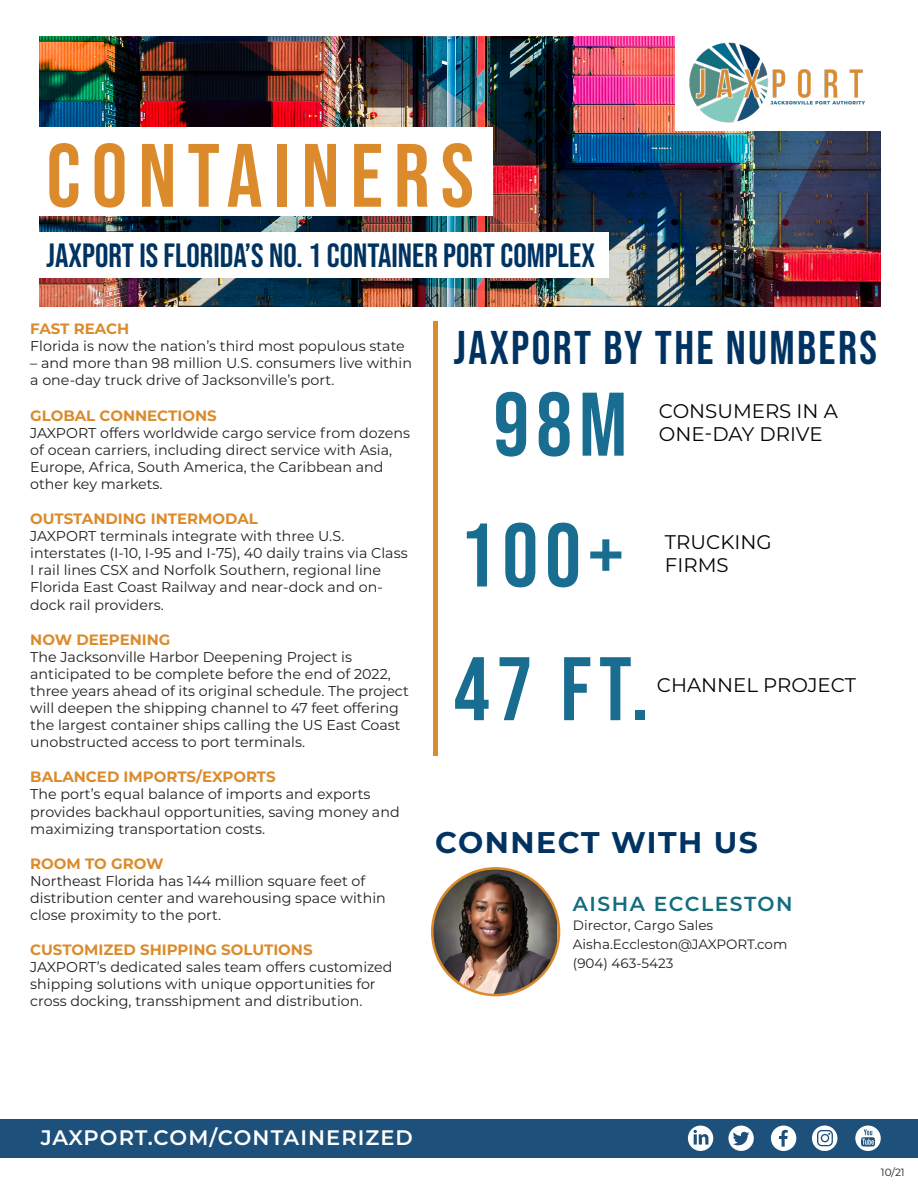
<style>
.page{position:relative;width:918px;height:1188px;background:#fff}
.page>*{position:absolute;margin:0;border:0;box-sizing:border-box;transform-origin:0 0}
.t1{font:90px "Bebas Neue";letter-spacing:.075em;color:#186d91}
.t2{font:89.7px "Bebas Neue";letter-spacing:.12em;color:#db8b2c}
.t3{font:47.1px "Bebas Neue";letter-spacing:.05em;color:#003361}
.t4{font:33.45px "Bebas Neue";color:#003361}
.t5{font:700 29.85px "Montserrat";letter-spacing:.05em;color:#003361}
.t6{font:600 21px "Montserrat";letter-spacing:.05em;color:#fff}
.t7{font:600 20.25px "Montserrat";letter-spacing:.075em;color:#116d7c}
.t8{font:19.65px "Montserrat";color:#040503}
.t9{font:700 15px "Montserrat";color:#db8b2c}
.t10{font:14.25px/17.1px "Montserrat";color:#231f20}
.t11{font:13.5px "Montserrat";color:#231f20}
.t12{font:10.5px "Montserrat";color:#231f20}
</style>
<div class="page">
<img style="left:39px;top:131px;width:842px;height:176px">
<img style="left:39px;top:37px;width:578px;height:265px">
<img style="left:370px;top:37px;width:331px;height:233px">
<img style="left:699px;top:131px;width:175px;height:135px">
<div style="left:0;top:127px;width:492px;height:88px;background:#fff"></div>
<div style="left:0;top:232px;width:608px;height:45px;background:#fff"></div>
<div style="left:433px;top:322px;width:5px;height:434px;background:#db8b2c"></div>
<div style="left:0;top:1120px;width:918px;height:38px;background:#1d507a"></div>
<div style="left:688px;top:1126px;width:25px;height:25px;background:#fff;border-radius:50%"></div>
<svg style="left:694px;top:1130px;width:14px;height:15px"></svg>
<div style="left:728px;top:1126px;width:26px;height:25px;background:#fff;border-radius:50%"></div>
<svg style="left:733px;top:1132px;width:16px;height:13px"></svg>
<div style="left:771px;top:1126px;width:25px;height:25px;background:#fff;border-radius:50%"></div>
<svg style="left:779px;top:1130px;width:9px;height:17px"></svg>
<div style="left:812px;top:1126px;width:25px;height:25px;background:#fff;border-radius:50%"></div>
<div style="left:817px;top:1130px;width:16px;height:16px;border:1px solid #1d507a;border-radius:4px"></div>
<div style="left:821px;top:1134px;width:8px;height:8px;border:1px solid #1d507a;border-radius:50%"></div>
<div style="left:855px;top:1126px;width:26px;height:25px;background:#fff;border-radius:50%"></div>
<svg style="left:861px;top:1129px;width:14px;height:18px"></svg>
<div style="left:675px;top:21px;width:243px;height:110px;background:#fff"></div>
<img style="left:689px;top:42px;width:176px;height:81px">
<img style="left:432px;top:868px;width:125px;height:127px">
<div style="left:431px;top:867px;width:129px;height:129px;border:3px solid #db8b2c;border-radius:50%"></div>
<p class="t2" style="left:46px;top:125px;width:429px">CONTAINERS</p>
<p class="t4" style="left:46px;top:237px;width:550px">JAXPORT IS FLORIDA’S NO. 1 CONTAINER PORT COMPLEX</p>
<p class="t9" style="left:30px;top:318px;width:101px">FAST REACH</p>
<p class="t10" style="left:30px;top:337px;width:376px">Florida is now the nation’s third most populous state</p>
<p class="t10" style="left:30px;top:354px;width:383px">– and more than 98 million U.S. consumers live within a one-day truck drive of Jacksonville’s port.</p>
<p class="t9" style="left:30px;top:404px;width:188px">GLOBAL CONNECTIONS</p>
<p class="t10" style="left:30px;top:424px;width:381px">JAXPORT offers worldwide cargo service from dozens of ocean carriers, including direct service with Asia, Europe, Africa, South America, the Caribbean and other key markets.</p>
<p class="t9" style="left:30px;top:508px;width:229px">OUTSTANDING INTERMODAL</p>
<p class="t10" style="left:30px;top:527px;width:379px">JAXPORT terminals integrate with three U.S. interstates (I-10, I-95 and I-75), 40 daily trains via Class I rail lines CSX and Norfolk Southern, regional line Florida East Coast Railway and near-dock and on&shy;dock rail providers.</p>
<p class="t9" style="left:30px;top:629px;width:142px">NOW DEEPENING</p>
<p class="t10" style="left:30px;top:648px;width:380px">The Jacksonville Harbor Deepening Project is anticipated to be complete before the end of 2022, three years ahead of its original schedule. The project will deepen the shipping channel to 47 feet offering the largest container ships calling the US East Coast unobstructed access to port terminals.</p>
<p class="t9" style="left:30px;top:766px;width:247px">BALANCED IMPORTS/EXPORTS</p>
<p class="t10" style="left:30px;top:785px;width:371px">The port’s equal balance of imports and exports provides backhaul opportunities, saving money and maximizing transportation costs.</p>
<p class="t9" style="left:30px;top:853px;width:135px">ROOM TO GROW</p>
<p class="t10" style="left:30px;top:872px;width:357px">Northeast Florida has 144 million square feet of distribution center and warehousing space within close proximity to the port.</p>
<p class="t9" style="left:30px;top:939px;width:284px">CUSTOMIZED SHIPPING SOLUTIONS</p>
<p class="t10" style="left:30px;top:958px;width:364px">JAXPORT’s dedicated sales team offers customized shipping solutions with unique opportunities for cross docking, transshipment and distribution.</p>
<p class="t3" style="left:454px;top:321px;width:425px">JAXPORT BY THE NUMBERS</p>
<p class="t1" style="left:493px;top:374px;width:135px">98M</p>
<p class="t1" style="left:460px;top:504px;width:166px">100+</p>
<p class="t8" style="left:659px;top:397px;width:181px">CONSUMERS IN A</p>
<p class="t8" style="left:659px;top:421px;width:165px">ONE-DAY DRIVE</p>
<p class="t8" style="left:665px;top:528px;width:108px">TRUCKING</p>
<p class="t8" style="left:665px;top:552px;width:65px">FIRMS</p>
<p class="t1" style="left:454px;top:638px;width:197px">47 FT.</p>
<p class="t8" style="left:657px;top:671px;width:201px">CHANNEL PROJECT</p>
<p class="t5" style="left:435px;top:821px;width:324px">CONNECT WITH US</p>
<p class="t7" style="left:573px;top:890px;width:221px">AISHA ECCLESTON</p>
<p class="t11" style="left:573px;top:916px;width:142px">Director, Cargo Sales</p>
<p class="t11" style="left:573px;top:935px;width:216px">Aisha.Eccleston@JAXPORT.com</p>
<p class="t11" style="left:573px;top:954px;width:102px">(904) 463-5423</p>
<p class="t6" style="left:41px;top:1123px;width:374px">JAXPORT.COM/CONTAINERIZED</p>
<p class="t12" style="left:881px;top:1165px;width:25px">10/21</p>
</div>
